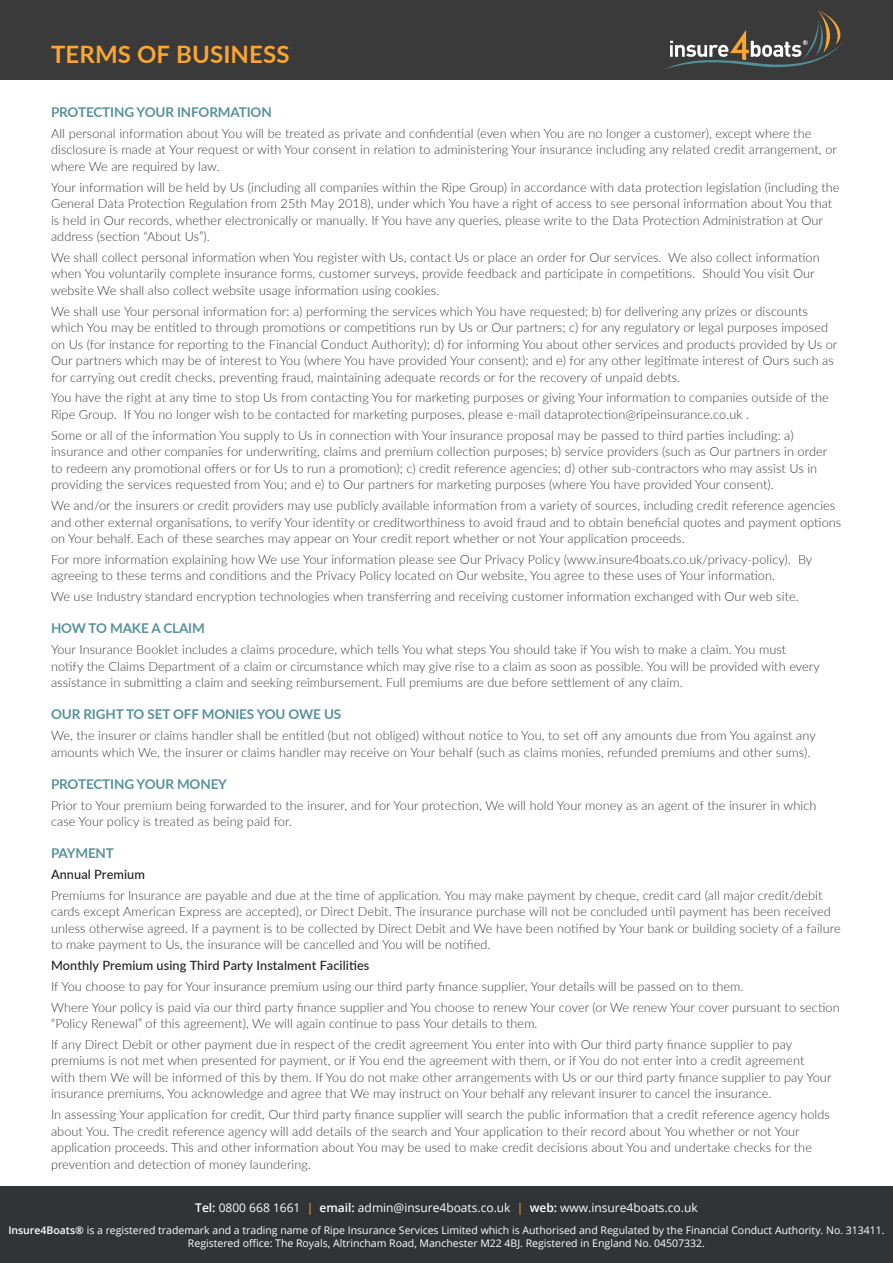
<style>
.page{position:relative;width:893px;height:1263px;background:#fff}
.page>*{position:absolute;margin:0;border:0;box-sizing:border-box;transform-origin:0 0}
.t1{font:700 24px "Lato";letter-spacing:.005em;color:#faa633}
.t2{font:700 13.5px "Lato";letter-spacing:-.01em;color:#57929a}
.t3{font:300 12.75px/16.5px "Lato";letter-spacing:.005em;color:#3e3d3c}
.t4{font:500 12.75px "Lato";letter-spacing:.005em;color:#231f20}
.t5{font:12px "Open Sans";color:#fff}
.t6{font:10.5px/13.5px "Open Sans";color:#fff;text-align:center}
.s1{font-weight:600}
.s2{color:#faa633}
</style>
<div class="page">
<div style="left:0;top:0;width:893px;height:80px;background:#393a39"></div>
<svg style="left:665px;top:10px;width:178px;height:59px"></svg>
<div style="left:0;top:1186px;width:893px;height:77px;background:#303437"></div>
<h1 class="t1" style="left:51px;top:36px;width:240px">TERMS OF BUSINESS</h1>
<p class="t2" style="left:51px;top:102px;width:222px">PROTECTING YOUR INFORMATION</p>
<p class="t3" style="left:51px;top:125px;width:787px">All personal information about You will be treated as private and confidential (even when You are no longer a customer), except where the disclosure is made at Your request or with Your consent in relation to administering Your insurance including any related credit arrangement, or where We are required by law.</p>
<p class="t3" style="left:51px;top:178px;width:790px">Your information will be held by Us (including all companies within the Ripe Group) in accordance with data protection legislation (including the General Data Protection Regulation from 25th May 2018), under which You have a right of access to see personal information about You that is held in Our records, whether electronically or manually. If You have any queries, please write to the Data Protection Administration at Our address (section “About Us”).</p>
<p class="t3" style="left:51px;top:249px;width:770px">We shall collect personal information when You register with Us, contact Us or place an order for Our services. We also collect information when You voluntarily complete insurance forms, customer surveys, provide feedback and participate in competitions. Should You visit Our website We shall also collect website usage information using cookies.</p>
<p class="t3" style="left:51px;top:302px;width:788px">We shall use Your personal information for: a) performing the services which You have requested; b) for delivering any prizes or discounts which You may be entitled to through promotions or competitions run by Us or Our partners; c) for any regulatory or legal purposes imposed on Us (for instance for reporting to the Financial Conduct Authority); d) for informing You about other services and products provided by Us or Our partners which may be of interest to You (where You have provided Your consent); and e) for any other legitimate interest of Ours such as for carrying out credit checks, preventing fraud, maintaining adequate records or for the recovery of unpaid debts.</p>
<p class="t3" style="left:51px;top:389px;width:779px">You have the right at any time to stop Us from contacting You for marketing purposes or giving Your information to companies outside of the<br>Ripe Group. If You no longer wish to be contacted for marketing purposes, please e-mail dataprotection@ripeinsurance.co.uk .</p>
<p class="t3" style="left:51px;top:426px;width:778px">Some or all of the information You supply to Us in connection with Your insurance proposal may be passed to third parties including: a) insurance and other companies for underwriting, claims and premium collection purposes; b) service providers (such as Our partners in order to redeem any promotional offers or for Us to run a promotion); c) credit reference agencies; d) other sub-contractors who may assist Us in providing the services requested from You; and e) to Our partners for marketing purposes (where You have provided Your consent).</p>
<p class="t3" style="left:51px;top:497px;width:792px">We and/or the insurers or credit providers may use publicly available information from a variety of sources, including credit reference agencies and other external organisations, to verify Your identity or creditworthiness to avoid fraud and to obtain beneficial quotes and payment options on Your behalf. Each of these searches may appear on Your credit report whether or not Your application proceeds.</p>
<p class="t3" style="left:51px;top:550px;width:763px">For more information explaining how We use Your information please see Our Privacy Policy (www.insure4boats.co.uk/privacy-policy). By agreeing to these terms and conditions and the Privacy Policy located on Our website, You agree to these uses of Your information.</p>
<p class="t3" style="left:51px;top:588px;width:749px">We use Industry standard encryption technologies when transferring and receiving customer information exchanged with Our web site.</p>
<p class="t2" style="left:51px;top:618px;width:155px">HOW TO MAKE A CLAIM</p>
<p class="t3" style="left:51px;top:641px;width:770px">Your Insurance Booklet includes a claims procedure, which tells You what steps You should take if You wish to make a claim. You must notify the Claims Department of a claim or circumstance which may give rise to a claim as soon as possible. You will be provided with every assistance in submitting a claim and seeking reimbursement. Full premiums are due before settlement of any claim.</p>
<p class="t2" style="left:51px;top:704px;width:292px">OUR RIGHT TO SET OFF MONIES YOU OWE US</p>
<p class="t3" style="left:51px;top:727px;width:766px">We, the insurer or claims handler shall be entitled (but not obliged) without notice to You, to set off any amounts due from You against any amounts which We, the insurer or claims handler may receive on Your behalf (such as claims monies, refunded premiums and other sums).</p>
<p class="t2" style="left:51px;top:774px;width:178px">PROTECTING YOUR MONEY</p>
<p class="t3" style="left:51px;top:796px;width:767px">Prior to Your premium being forwarded to the insurer, and for Your protection, We will hold Your money as an agent of the insurer in which case Your policy is treated as being paid for.</p>
<p class="t2" style="left:51px;top:843px;width:64px">PAYMENT</p>
<p class="t4" style="left:51px;top:865px;width:95px">Annual Premium</p>
<p class="t3" style="left:51px;top:886px;width:791px">Premiums for Insurance are payable and due at the time of application. You may make payment by cheque, credit card (all major credit/debit cards except American Express are accepted), or Direct Debit. The insurance purchase will not be concluded until payment has been received unless otherwise agreed. If a payment is to be collected by Direct Debit and We have been notified by Your bank or building society of a failure to make payment to Us, the insurance will be cancelled and You will be notified.</p>
<p class="t4" style="left:51px;top:956px;width:320px">Monthly Premium using Third Party Instalment Facilities</p>
<p class="t3" style="left:51px;top:975px;width:790px;line-height:20.7px">If You choose to pay for Your insurance premium using our third party finance supplier, Your details will be passed on to them.<br>Where Your policy is paid via our third party finance supplier and You choose to renew Your cover (or We renew Your cover pursuant to section</p>
<p class="t3" style="left:51px;top:1013px;width:743px;line-height:20.7px">“Policy Renewal” of this agreement), We will again continue to pass Your details to them.<br>If any Direct Debit or other payment due in respect of the credit agreement You enter into with Our third party finance supplier to pay</p>
<p class="t3" style="left:51px;top:1052px;width:782px">premiums is not met when presented for payment, or if You end the agreement with them, or if You do not enter into a credit agreement with them We will be informed of this by them. If You do not make other arrangements with Us or our third party finance supplier to pay Your insurance premiums, You acknowledge and agree that We may instruct on Your behalf any relevant insurer to cancel the insurance.</p>
<p class="t3" style="left:51px;top:1106px;width:780px">In assessing Your application for credit, Our third party finance supplier will search the public information that a credit reference agency holds about You. The credit reference agency will add details of the search and Your application to their record about You whether or not Your application proceeds. This and other information about You may be used to make credit decisions about You and undertake checks for the prevention and detection of money laundering.</p>
<p class="t5" style="left:195px;top:1199px;width:504px"><span class="s1">Tel:</span> 0800 668 1661 <span class="s2">|</span> <span class="s1">email:</span> admin@insure4boats.co.uk <span class="s2">|</span> <span class="s1">web:</span> www.insure4boats.co.uk</p>
<p class="t6" style="left:8px;top:1223px;width:878px"><span class="s1">Insure4Boats®</span> is a registered trademark and a trading name of Ripe Insurance Services Limited which is Authorised and Regulated by the Financial Conduct Authority. No. 313411.<br>Registered office: The Royals, Altrincham Road, Manchester M22 4BJ. Registered in England No. 04507332.</p>
</div>
